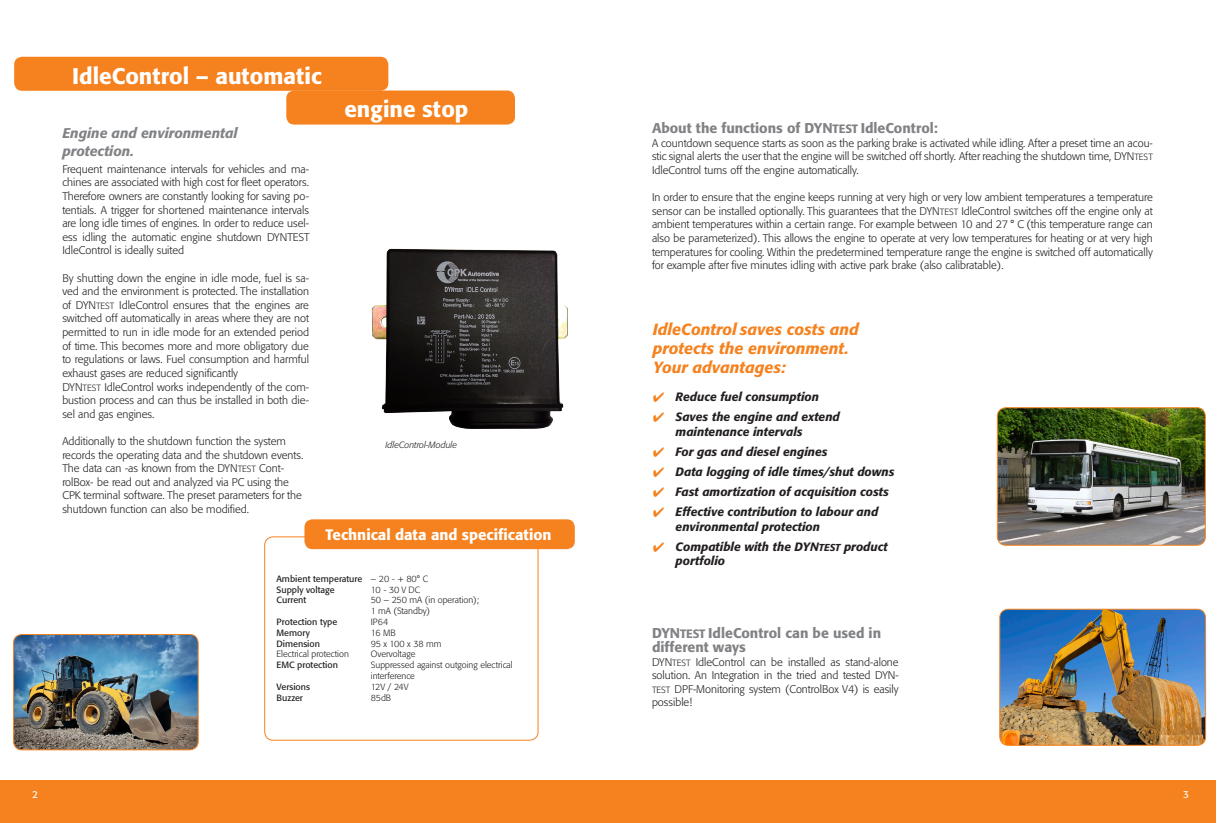
<style>
.page{position:relative;width:1219px;height:823px;background:#fff}
.page>*{position:absolute;margin:0;border:0;box-sizing:border-box;transform-origin:0 0}
.Kopfzeile{font:500 22.4px "Formata BQ";color:#fff}
.H_I-Überschrift_Bene{font:italic 500 16px/19.2px "Formata BQ";color:#f5821f}
.Kopfzeile-2{font:500 15px "Formata BQ";color:#fff}
.Body_deutsch{font:500 14px/13.6px "Formata BQ";color:#808285}
.H_I-Überschrift_2{font:italic 500 14px/18px "Formata BQ";color:#808285}
.H_I-Benefits{font:italic 500 12px/14.4px "Formata BQ";color:#231f20}
.Body_deutsch-2{font:300 11px/13.6px "Formata BQ";color:#231f20;text-align:justify}
.t1{font:10px "Formata BQ";color:#fff}
.Tab-Text{font:300 9px/10.8px "Formata BQ";color:#231f20}
.Tab-Text-2{font:9px "Formata BQ";color:#231f20}
.H_I-Bildlegende{font:italic 300 9px "Formata BQ";color:#231f20}
.s1{font-size:9px}
.s2{font-weight:300}
.s3{font-size:12px}
.s4{color:#f5821f}
.s5{font-size:10px}
</style>
<div class="page">
<div style="left:0;top:780px;width:1215px;height:42px;background:#f5821f"></div>
<img style="left:14px;top:635px;width:184px;height:114px">
<div style="left:13px;top:633px;width:186px;height:116px;border:1px solid #f5821f;border-radius:9px"></div>
<img style="left:997px;top:407px;width:208px;height:138px">
<div style="left:997px;top:407px;width:209px;height:138px;border:1px solid #f5821f;border-radius:9px"></div>
<img style="left:1000px;top:610px;width:206px;height:134px">
<div style="left:999px;top:608px;width:207px;height:137px;border:1px solid #f5821f;border-radius:9px"></div>
<img style="left:371px;top:248px;width:197px;height:181px">
<div style="left:14px;top:57px;width:374px;height:34px;background:#f5821f;border-radius:8px"></div>
<div style="left:286px;top:90px;width:229px;height:34px;background:#f5821f;border-radius:8px"></div>
<div style="left:264px;top:536px;width:274px;height:204px;border:1px solid #f5821f;border-radius:9px"></div>
<div style="left:304px;top:519px;width:271px;height:30px;background:#f5821f;border-radius:8px"></div>
<p class="Kopfzeile" style="left:72px;top:62px;width:251px">IdleControl – automatic</p>
<p class="Kopfzeile" style="left:344px;top:96px;width:126px">engine stop</p>
<p class="H_I-Überschrift_2" style="left:62px;top:124px;width:177px">Engine and environmental protection.</p>
<p class="Body_deutsch-2" style="left:62px;top:162px;width:249px">Frequent maintenance intervals for vehicles and ma&shy;chines are associated with high cost for fleet operators.<br>Therefore owners are constantly looking for saving po&shy;tentials. A trigger for shortened maintenance intervals are long idle times of engines. In order to reduce usel&shy;ess idling the automatic engine shutdown DYNTEST IdleControl is ideally suited</p>
<p class="Body_deutsch-2" style="left:62px;top:271px;width:248px">By shutting down the engine in idle mode, fuel is sa&shy;ved and the environment is protected. The installation of DYN<span class="s1">TEST</span> IdleControl ensures that the engines are switched off automatically in areas where they are not permitted to run in idle mode for an extended period of time. This becomes more and more obligatory due to regulations or laws. Fuel consumption and harmful exhaust gases are reduced significantly</p>
<p class="Body_deutsch-2" style="left:62px;top:380px;width:248px">DYN<span class="s1">TEST</span> IdleControl works independently of the com&shy;bustion process and can thus be installed in both die&shy;sel and gas engines.</p>
<p class="Body_deutsch-2" style="left:62px;top:434px;width:243px;text-align:left">Additionally to the shutdown function the system records the operating data and the shutdown events.<br>The data can -as known from the DYN<span class="s1">TEST</span> Cont&shy;rolBox- be read out and analyzed via PC using the CPK terminal software. The preset parameters for the shutdown function can also be modified.</p>
<p class="H_I-Bildlegende" style="left:386px;top:439px;width:73px">IdleControl-Module</p>
<p class="Kopfzeile-2" style="left:326px;top:525px;width:227px">Technical data and specification</p>
<p class="Tab-Text-2" style="left:277px;top:572px;width:153px">Ambient temperature <span class="s2">– 20 - + 80° C</span></p>
<p class="Tab-Text-2" style="left:277px;top:583px;width:60px">Supply voltage</p>
<p class="Tab-Text" style="left:371px;top:583px;width:51px">10 - 30 V DC</p>
<p class="Tab-Text-2" style="left:277px;top:594px;width:31px">Current</p>
<p class="Tab-Text" style="left:371px;top:594px;width:110px">50 – 250 mA (in operation);</p>
<p class="Tab-Text" style="left:371px;top:605px;width:61px">1 mA (Standby)</p>
<p class="Tab-Text-2" style="left:277px;top:616px;width:62px">Protection type</p>
<p class="Tab-Text" style="left:371px;top:616px;width:19px">IP64</p>
<p class="Tab-Text-2" style="left:277px;top:626px;width:35px">Memory</p>
<p class="Tab-Text" style="left:371px;top:627px;width:26px">16 MB</p>
<p class="Tab-Text-2" style="left:277px;top:637px;width:45px">Dimension</p>
<p class="Tab-Text" style="left:371px;top:637px;width:72px">95 x 100 x 38 mm</p>
<p class="Tab-Text" style="left:277px;top:648px;width:74px">Electrical protection</p>
<p class="Tab-Text" style="left:371px;top:648px;width:46px">Overvoltage</p>
<p class="Tab-Text-2" style="left:277px;top:659px;width:63px">EMC protection</p>
<p class="Tab-Text" style="left:371px;top:659px;width:143px">Suppressed against outgoing electrical interference</p>
<p class="Tab-Text-2" style="left:277px;top:680px;width:35px">Versions</p>
<p class="Tab-Text" style="left:371px;top:681px;width:39px">12V / 24V</p>
<p class="Tab-Text-2" style="left:277px;top:691px;width:28px">Buzzer</p>
<p class="Tab-Text" style="left:371px;top:691px;width:22px">85dB</p>
<p class="Body_deutsch" style="left:652px;top:121px;width:287px">About the functions of DYN<span class="s3">TEST</span> IdleControl:</p>
<p class="Body_deutsch-2" style="left:652px;top:136px;width:502px">A countdown sequence starts as soon as the parking brake is activated while idling. After a preset time an acou&shy;stic signal alerts the user that the engine will be switched off shortly. After reaching the shutdown time, DYN<span class="s1">TEST </span>IdleControl turns off the engine automatically.</p>
<p class="Body_deutsch-2" style="left:652px;top:190px;width:502px">In order to ensure that the engine keeps running at very high or very low ambient temperatures a temperature sensor can be installed optionally. This guarantees that the DYN<span class="s1">TEST</span> IdleControl switches off the engine only at ambient temperatures within a certain range. For example between 10 and 27 ° C (this temperature range can also be parameterized). This allows the engine to operate at very low temperatures for heating or at very high temperatures for cooling. Within the predetermined temperature range the engine is switched off automatically for example after five minutes idling with active park brake (also calibratable).</p>
<p class="H_I-Überschrift_Bene" style="left:653px;top:319px;width:207px">IdleControl saves costs and protects the environment.<br>Your advantages:</p>
<p class="H_I-Benefits" style="left:653px;top:389px;width:168px"><span class="s4">✔</span> Reduce fuel consumption</p>
<p class="H_I-Benefits" style="left:676px;top:409px;width:166px;text-indent:-23px"><span class="s4">✔</span> Saves the engine and extend maintenance intervals</p>
<p class="H_I-Benefits" style="left:653px;top:444px;width:176px"><span class="s4">✔</span> For gas and diesel engines</p>
<p class="H_I-Benefits" style="left:653px;top:464px;width:243px"><span class="s4">✔</span> Data logging of idle times/shut downs</p>
<p class="H_I-Benefits" style="left:653px;top:484px;width:237px"><span class="s4">✔</span> Fast amortization of acquisition costs</p>
<p class="H_I-Benefits" style="left:676px;top:504px;width:204px;text-indent:-23px"><span class="s4">✔</span> Effective contribution to labour and environmental protection</p>
<p class="H_I-Benefits" style="left:676px;top:539px;width:214px;text-indent:-23px"><span class="s4">✔</span> Compatible with the DYN<span class="s5">TEST</span> product portfolio</p>
<p class="Body_deutsch" style="left:652px;top:626px;width:231px">DYN<span class="s3">TEST</span> IdleControl can be used in different ways</p>
<p class="Body_deutsch-2" style="left:652px;top:654px;width:248px">DYN<span class="s1">TEST</span> IdleControl can be installed as stand-alone solution. An Integration in the tried and tested DYN-<span class="s1">TEST</span> DPF-Monitoring system (ControlBox V4) is easily possible!</p>
<p class="t1" style="left:32px;top:788px;width:7px">2</p>
<p class="t1" style="left:1183px;top:788px;width:7px">3</p>
</div>
